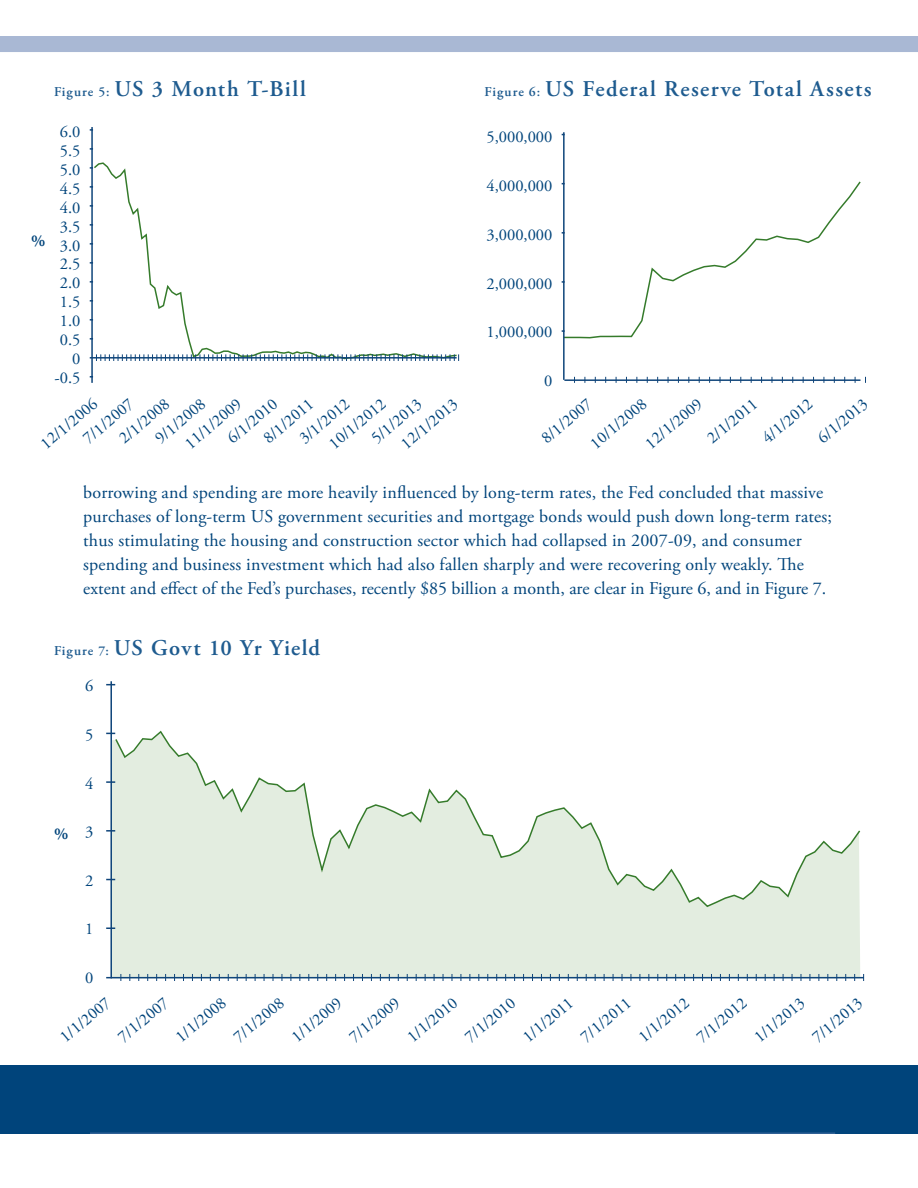
<style>
.page{position:relative;width:918px;height:1188px;background:#fff}
.page>*{position:absolute;margin:0;border:0;box-sizing:border-box;transform-origin:0 0}
.t1{font:600 22.5px "Adobe Garamond Pro";letter-spacing:.06em;color:#1e5b8f}
.t2{font:18px/24px "Adobe Garamond Pro";letter-spacing:.01em;color:#00447b}
.t3{font:16.5px/18.9px "Adobe Garamond Pro";color:#00447b;text-align:right}
.t4{font:700 16.5px "Adobe Garamond Pro";color:#00447b}
.s1{font-size:13.5px}
</style>
<div class="page">
<div style="left:0;top:1066px;width:918px;height:68px;background:#00447b"></div>
<div style="left:0;top:36px;width:918px;height:16px;background:#a9b8d4"></div>
<hr style="left:90px;top:1132px;width:745px;height:2px;background:#306195">
<svg style="left:93px;top:162px;width:323px;height:192px"></svg>
<svg style="left:96px;top:354px;width:363px;height:7px"></svg>
<hr style="left:91px;top:127px;width:2px;height:256px;background:#0f457a">
<hr style="left:90px;top:357px;width:367px;height:2px;background:#0f457a">
<svg style="left:562px;top:181px;width:299px;height:158px"></svg>
<hr style="left:563px;top:132px;width:2px;height:248px;background:#0f457a">
<hr style="left:564px;top:379px;width:297px;height:2px;background:#0f457a">
<div style="left:112px;top:734px;width:748px;height:243px;background:#e3ede0"></div>
<svg style="left:114px;top:730px;width:747px;height:178px"></svg>
<hr style="left:110px;top:681px;width:2px;height:297px;background:#0f457a">
<svg style="left:106px;top:781px;width:9px;height:2px"></svg>
<svg style="left:106px;top:830px;width:9px;height:2px"></svg>
<svg style="left:106px;top:927px;width:9px;height:2px"></svg>
<hr style="left:106px;top:977px;width:758px;height:1px;background:#0f457a">
<p class="t1" style="left:54px;top:75px;width:253px"><span class="s1">Figure 5:</span> US 3 Month T-Bill</p>
<p class="t4" style="left:31px;top:231px;width:16px">%</p>
<p class="t3" style="left:60px;top:123px;width:22px">6.0</p>
<p class="t3" style="left:60px;top:142px;width:22px;text-align:justify">5.5<br>5.0<br>4.5<br>4.0<br>3.5<br>3.0<br>2.5</p>
<p class="t3" style="left:55px;top:274px;width:27px">2.0<br>1.5<br>1.0<br>0.5<br>0 -0.5</p>
<p class="t3" style="left:37px;top:439px;width:70px;rotate:-40deg">12/1/2006</p>
<p class="t3" style="left:80px;top:433px;width:62px;rotate:-40deg">7/1/2007</p>
<p class="t3" style="left:296px;top:433px;width:62px;rotate:-40deg">3/1/2012</p>
<p class="t3" style="left:325px;top:439px;width:70px;rotate:-40deg">10/1/2012</p>
<p class="t3" style="left:224px;top:433px;width:62px;rotate:-40deg">6/1/2010</p>
<p class="t3" style="left:181px;top:439px;width:70px;rotate:-40deg">11/1/2009</p>
<p class="t3" style="left:368px;top:433px;width:62px;rotate:-40deg">5/1/2013</p>
<p class="t3" style="left:398px;top:439px;width:70px;rotate:-40deg">12/1/2013</p>
<p class="t3" style="left:116px;top:433px;width:62px;rotate:-40deg">2/1/2008</p>
<p class="t3" style="left:152px;top:433px;width:62px;rotate:-40deg">9/1/2008</p>
<p class="t3" style="left:260px;top:433px;width:62px;rotate:-40deg">8/1/2011</p>
<p class="t1" style="left:485px;top:75px;width:389px"><span class="s1">Figure 6:</span> US Federal Reserve Total Assets</p>
<p class="t3" style="left:486px;top:128px;width:67px">5,000,000</p>
<p class="t3" style="left:486px;top:177px;width:67px">4,000,000</p>
<p class="t3" style="left:486px;top:226px;width:67px">3,000,000</p>
<p class="t3" style="left:486px;top:275px;width:67px">2,000,000</p>
<p class="t3" style="left:486px;top:323px;width:67px">1,000,000</p>
<p class="t3" style="left:544px;top:372px;width:10px">0</p>
<p class="t3" style="left:538px;top:433px;width:62px;rotate:-40deg">8/1/2007</p>
<p class="t3" style="left:642px;top:439px;width:70px;rotate:-40deg">12/1/2009</p>
<p class="t3" style="left:703px;top:433px;width:62px;rotate:-40deg">2/1/2011</p>
<p class="t3" style="left:759px;top:433px;width:62px;rotate:-40deg">4/1/2012</p>
<p class="t3" style="left:814px;top:433px;width:62px;rotate:-40deg">6/1/2013</p>
<p class="t3" style="left:587px;top:439px;width:70px;rotate:-40deg">10/1/2008</p>
<p class="t2" style="left:83px;top:481px;width:750px">borrowing and spending are more heavily influenced by long-term rates, the Fed concluded that massive purchases of long-term US government securities and mortgage bonds would push down long-term rates; thus stimulating the housing and construction sector which had collapsed in 2007-09, and consumer spending and business investment which had also fallen sharply and were recovering only weakly. The extent and effect of the Fed’s purchases, recently $85 billion a month, are clear in Figure 6, and in Figure 7.</p>
<p class="t1" style="left:54px;top:635px;width:268px"><span class="s1">Figure 7:</span> US Govt 10 Yr Yield</p>
<p class="t4" style="left:54px;top:824px;width:16px">%</p>
<p class="t3" style="left:85px;top:677px;width:10px">6</p>
<p class="t3" style="left:85px;top:726px;width:10px">5</p>
<p class="t3" style="left:85px;top:774px;width:10px">4</p>
<p class="t3" style="left:85px;top:823px;width:10px">3</p>
<p class="t3" style="left:85px;top:872px;width:10px">2</p>
<p class="t3" style="left:85px;top:920px;width:10px">1</p>
<p class="t3" style="left:85px;top:969px;width:10px">0</p>
<p class="t3" style="left:57px;top:1032px;width:62px;rotate:-40deg">1/1/2007</p>
<p class="t3" style="left:114px;top:1032px;width:62px;rotate:-40deg">7/1/2007</p>
<p class="t3" style="left:172px;top:1032px;width:62px;rotate:-40deg">1/1/2008</p>
<p class="t3" style="left:230px;top:1032px;width:62px;rotate:-40deg">7/1/2008</p>
<p class="t3" style="left:288px;top:1032px;width:62px;rotate:-40deg">1/1/2009</p>
<p class="t3" style="left:346px;top:1032px;width:62px;rotate:-40deg">7/1/2009</p>
<p class="t3" style="left:404px;top:1032px;width:62px;rotate:-40deg">1/1/2010</p>
<p class="t3" style="left:462px;top:1032px;width:62px;rotate:-40deg">7/1/2010</p>
<p class="t3" style="left:519px;top:1032px;width:62px;rotate:-40deg">1/1/2011</p>
<p class="t3" style="left:577px;top:1032px;width:62px;rotate:-40deg">7/1/2011</p>
<p class="t3" style="left:635px;top:1032px;width:62px;rotate:-40deg">1/1/2012</p>
<p class="t3" style="left:693px;top:1032px;width:62px;rotate:-40deg">7/1/2012</p>
<p class="t3" style="left:751px;top:1032px;width:62px;rotate:-40deg">1/1/2013</p>
<p class="t3" style="left:809px;top:1032px;width:62px;rotate:-40deg">7/1/2013</p>
</div>
